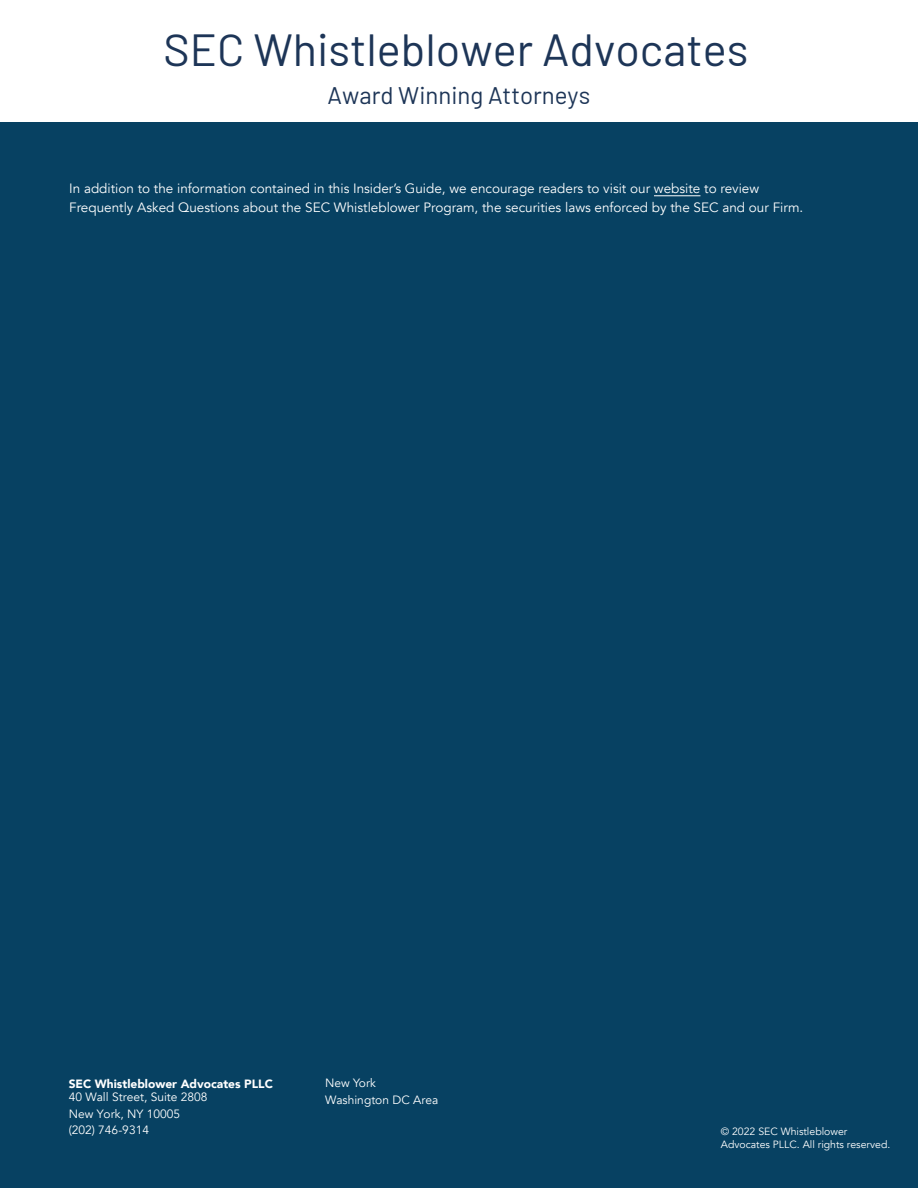
<style>
.page{position:relative;width:918px;height:1188px;background:#fff}
.page>*{position:absolute;margin:0;border:0;box-sizing:border-box;transform-origin:0 0}
.t1{font:45px "Barlow";color:#1d3557}
.t2{font:24px "Barlow";color:#1d3557}
.t3{font:13.5px/19.2px "Avenir";color:#fff}
.t4{font:12px/16.5px "Avenir";color:#fff}
.t5{font:900 12px "Avenir";color:#fff}
.t6{font:10.5px/12.6px "Avenir";color:#fff}
</style>
<div class="page">
<div style="left:0;top:123px;width:918px;height:1065px;background:#074162"></div>
<hr style="left:654px;top:195px;width:46px;height:1px;background:#fff">
<h1 class="t1" style="left:164px;top:18px;width:586px">SEC Whistleblower Advocates</h1>
<h2 class="t2" style="left:328px;top:78px;width:264px">Award Winning Attorneys</h2>
<p class="t3" style="left:69px;top:179px;width:736px">In addition to the information contained in this Insider’s Guide, we encourage readers to visit our website to review<br>Frequently Asked Questions about the SEC Whistleblower Program, the securities laws enforced by the SEC and our Firm.</p>
<p class="t5" style="left:69px;top:1073px;width:206px">SEC Whistleblower Advocates PLLC</p>
<p class="t4" style="left:69px;top:1089px;width:140px">40 Wall Street, Suite 2808<br>New York, NY 10005 (202) 746-9314</p>
<p class="t4" style="left:325px;top:1075px;width:115px">New York<br>Washington DC Area</p>
<p class="t6" style="left:721px;top:1125px;width:171px">© 2022 SEC Whistleblower<br>Advocates PLLC. All rights reserved.</p>
</div>
